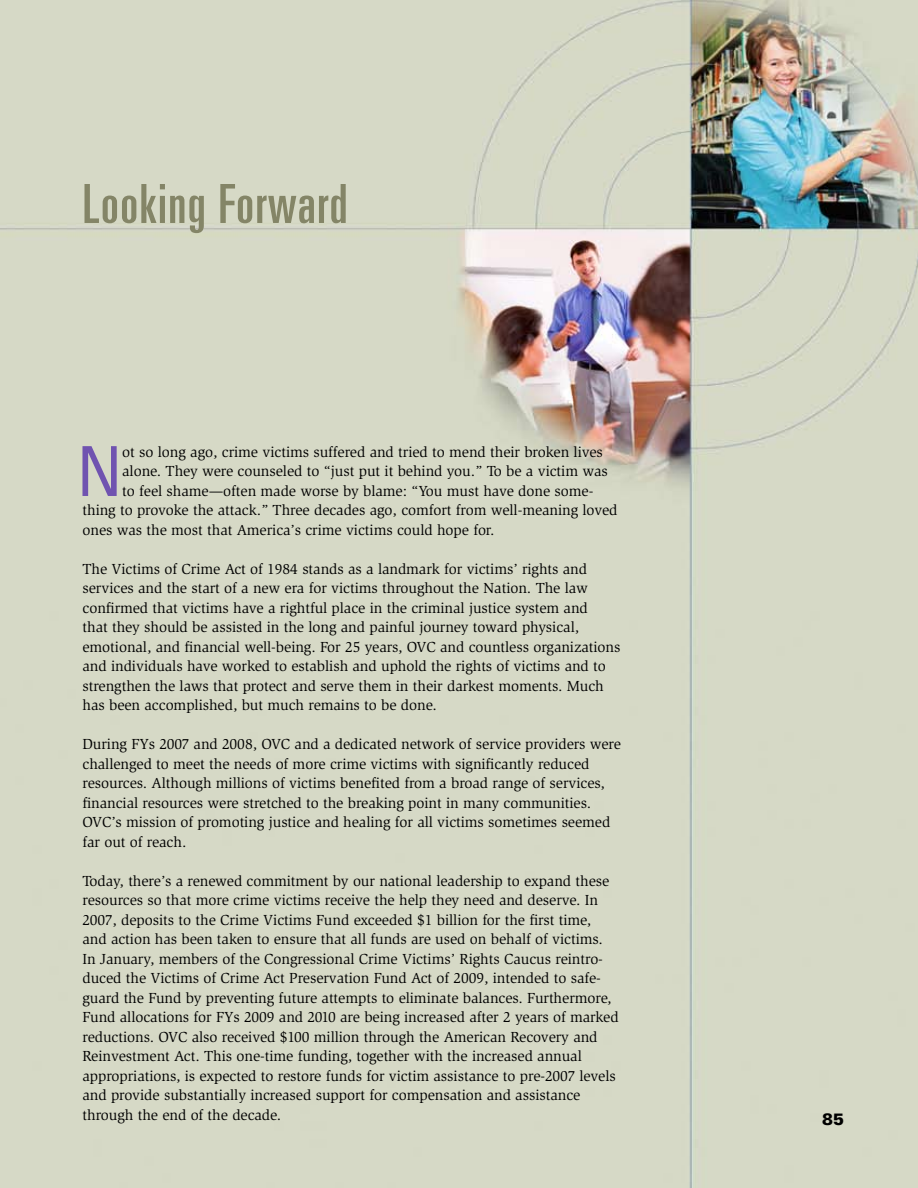
<style>
.page{position:relative;width:918px;height:1188px;background:#fff}
.page>*{position:absolute;margin:0;border:0;box-sizing:border-box;transform-origin:0 0}
.t1{font:condensed 69px "Univers";color:#7053b0}
.t2{font:ultra-condensed 54px "Univers";letter-spacing:.025em;color:#848567}
.t3{font:900 16.5px "Univers";color:#000}
.t4{font:15px/19.5px "Slimbach";letter-spacing:-.005em;color:#000}
</style>
<div class="page">
<img style="left:0;top:0;width:918px;height:1188px">
<p class="t2" style="left:82px;top:173px;width:266px">Looking Forward</p>
<p class="t1" style="left:77px;top:428px;width:48px">N</p>
<p class="t4" style="left:122px;top:442px;width:487px">ot so long ago, crime victims suffered and tried to mend their broken lives alone. They were counseled to “just put it behind you.” To be a victim was to feel shame—often made worse by blame: “You must have done some-</p>
<p class="t4" style="left:82px;top:501px;width:537px">thing to provoke the attack.” Three decades ago, comfort from well-meaning loved</p>
<p class="t4" style="left:82px;top:520px;width:414px">ones was the most that America’s crime victims could hope for.</p>
<p class="t4" style="left:82px;top:559px;width:540px">The Victims of Crime Act of 1984 stands as a landmark for victims’ rights and services and the start of a new era for victims throughout the Nation. The law confirmed that victims have a rightful place in the criminal justice system and<br>that they should be assisted in the long and painful journey toward physical, emotional, and financial well-being. For 25 years, OVC and countless organizations and individuals have worked to establish and uphold the rights of victims and to strengthen the laws that protect and serve them in their darkest moments. Much has been accomplished, but much remains to be done.</p>
<p class="t4" style="left:82px;top:735px;width:540px">During FYs 2007 and 2008, OVC and a dedicated network of service providers were challenged to meet the needs of more crime victims with significantly reduced resources. Although millions of victims benefited from a broad range of services, financial resources were stretched to the breaking point in many communities.<br>OVC’s mission of promoting justice and healing for all victims sometimes seemed far out of reach.</p>
<p class="t4" style="left:82px;top:871px;width:538px">Today, there’s a renewed commitment by our national leadership to expand these resources so that more crime victims receive the help they need and deserve. In 2007, deposits to the Crime Victims Fund exceeded $1 billion for the first time, and action has been taken to ensure that all funds are used on behalf of victims.<br>In January, members of the Congressional Crime Victims’ Rights Caucus reintro&shy;duced the Victims of Crime Act Preservation Fund Act of 2009, intended to safe&shy;guard the Fund by preventing future attempts to eliminate balances. Furthermore, Fund allocations for FYs 2009 and 2010 are being increased after 2 years of marked reductions. OVC also received $100 million through the American Recovery and Reinvestment Act. This one-time funding, together with the increased annual appropriations, is expected to restore funds for victim assistance to pre-2007 levels and provide substantially increased support for compensation and assistance through the end of the decade.</p>
<p class="t3" style="left:822px;top:1108px;width:24px">85</p>
</div>
